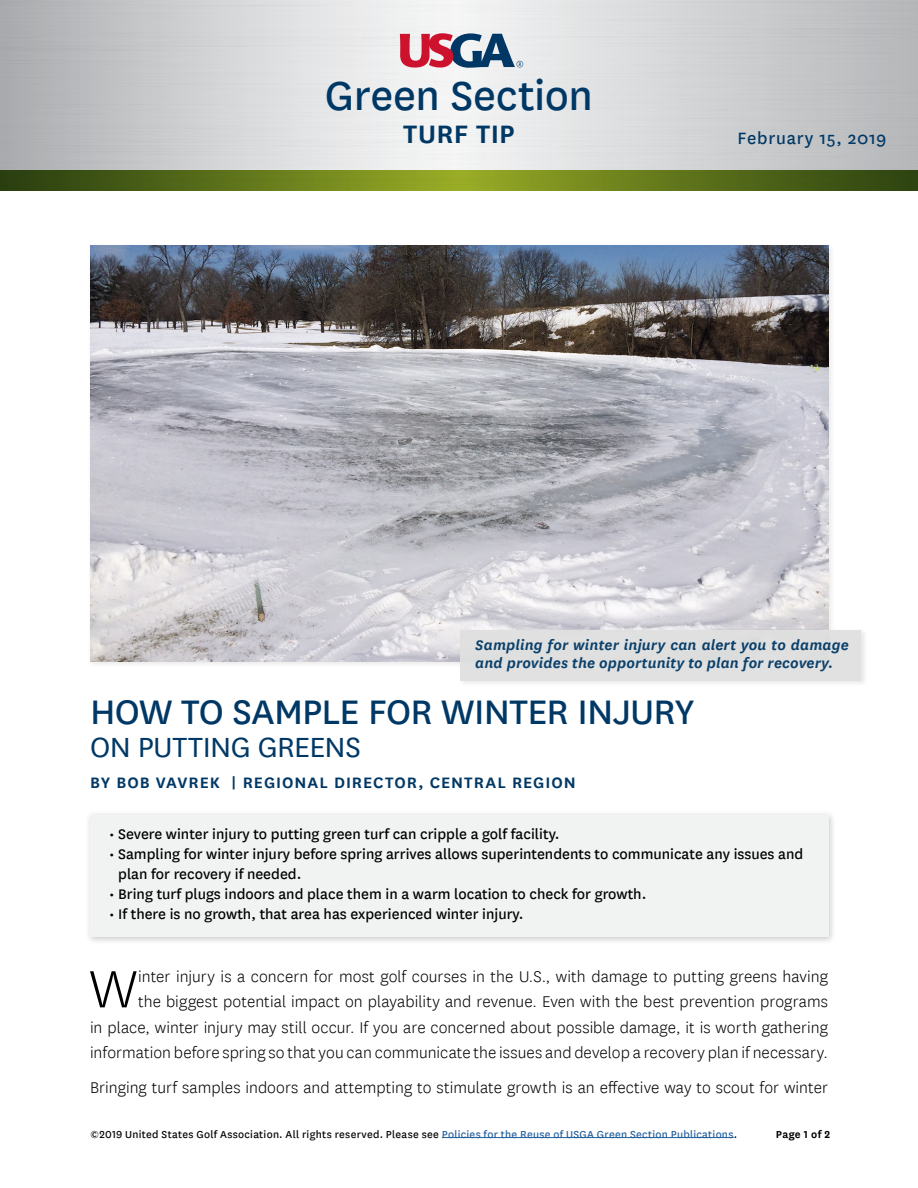
<style>
.page{position:relative;width:918px;height:1188px;background:#fff}
.page>*{position:absolute;margin:0;border:0;box-sizing:border-box;transform-origin:0 0}
.t1{font:300 61.35px "National";color:#000}
.t2{font:48px "National";letter-spacing:-.01em;color:#003865}
.t3{font:40.5px "National";letter-spacing:-.015em;color:#003865}
.t4{font:33px "National";letter-spacing:-.015em;color:#003865}
.t5{font:600 30px "National";letter-spacing:.01em;color:#003865}
.t6{font:19.5px "National";letter-spacing:.035em;color:#003865}
.t7{font:300 18px/25.5px "National";letter-spacing:.005em;color:#000;text-align:right}
.t8{font:600 18px "National";letter-spacing:.055em;color:#003865}
.t9{font:16.5px/19.8px "National";color:#000}
.t10{font:italic 600 16.5px/18.8px "National";letter-spacing:.01em;color:#003865}
.t11{font:12px "National";letter-spacing:.025em;color:#000}
.t12{font:600 12px "National";letter-spacing:.035em;color:#000}
.s1{color:#215e9e}
</style>
<div class="page">
<svg style="left:0;top:0;width:918px;height:191px;background:#cfd0d1"></svg>
<svg style="left:0;top:171px;width:918px;height:19px;background:#5f741a"></svg>
<div style="left:87px;top:243px;width:749px;height:426px;background:#000;opacity:.09"></div>
<img style="left:90px;top:246px;width:739px;height:415px">
<div style="left:85px;top:810px;width:751px;height:135px;background:#000;opacity:.22"></div>
<div style="left:90px;top:815px;width:738px;height:122px;background:#f0f3f2"></div>
<div style="left:457px;top:627px;width:411px;height:61px;background:#000;opacity:.11"></div>
<div style="left:460px;top:630px;width:401px;height:50px;background:#dfe0df"></div>
<hr style="left:442px;top:1137px;width:292px;height:1px;background:#215e9e">
<h2 class="t2" style="left:325px;top:63px;width:270px">Green Section</h2>
<h3 class="t5" style="left:403px;top:113px;width:113px">TURF TIP</h3>
<p class="t6" style="left:738px;top:125px;width:150px">February 15, 2019</p>
<p class="t10" style="left:475px;top:634px;width:375px">Sampling for winter injury can alert you to damage and provides the opportunity to plan for recovery.</p>
<h3 class="t3" style="left:90px;top:685px;width:606px">HOW TO SAMPLE FOR WINTER INJURY</h3>
<h3 class="t4" style="left:90px;top:725px;width:272px">ON PUTTING GREENS</h3>
<p class="t8" style="left:90px;top:770px;width:487px">BY BOB VAVREK | REGIONAL DIRECTOR, CENTRAL REGION</p>
<p class="t9" style="left:109px;top:824px;width:452px">• Severe winter injury to putting green turf can cripple a golf facility.</p>
<p class="t9" style="left:118px;top:843px;width:687px;text-indent:-9px">• Sampling for winter injury before spring arrives allows superintendents to communicate any issues and plan for recovery if needed.</p>
<p class="t9" style="left:109px;top:883px;width:539px">• Bring turf plugs indoors and place them in a warm location to check for growth.</p>
<p class="t9" style="left:109px;top:903px;width:416px">• If there is no growth, that area has experienced winter injury.</p>
<p class="t7" style="left:90px;top:963px;width:740px">inter injury is a concern for most golf courses in the U.S., with damage to putting greens having<br>the biggest potential impact on playability and revenue. Even with the best prevention programs<br>in place, winter injury may still occur. If you are concerned about possible damage, it is worth gathering information before spring so that you can communicate the issues and develop a recovery plan if necessary.</p>
<p class="t7" style="left:90px;top:1074px;width:740px">Bringing turf samples indoors and attempting to stimulate growth is an effective way to scout for winter</p>
<h1 class="t1" style="left:89px;top:950px;width:50px">W</h1>
<p class="t11" style="left:91px;top:1126px;width:648px">©2019 United States Golf Association. All rights reserved. Please see <span class="s1">Policies for the Reuse of USGA Green Section Publications</span>.</p>
<p class="t12" style="left:776px;top:1126px;width:56px">Page 1 of 2</p>
</div>
